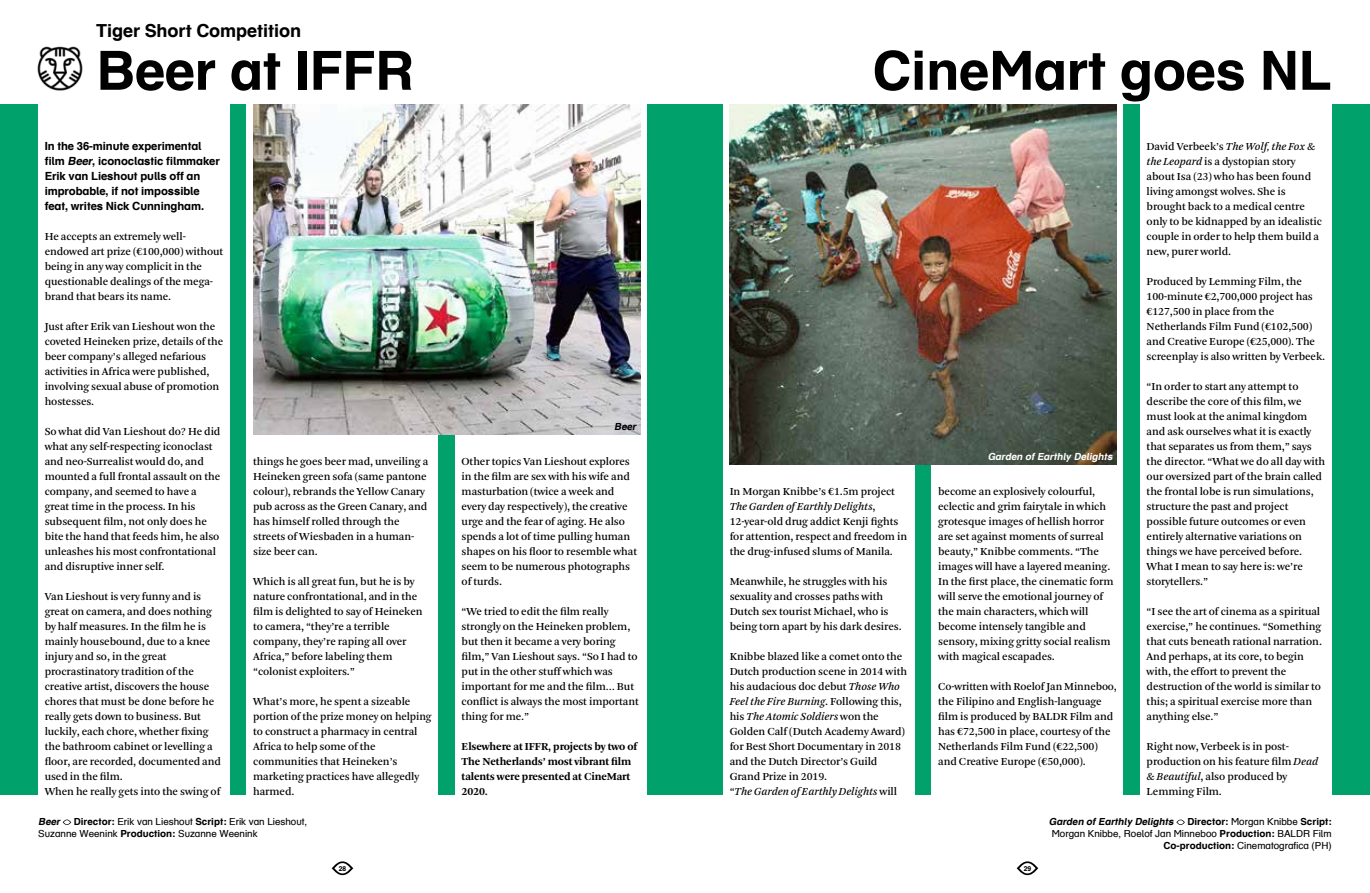
<style>
.page{position:relative;width:1370px;height:893px;background:#fff}
.page>*{position:absolute;margin:0;border:0;box-sizing:border-box;transform-origin:0 0}
.t1{font:700 54px "Eye Schulbuch";letter-spacing:-.005em;color:#000}
.t2{font:700 18px "Eye Schulbuch";letter-spacing:-.005em;color:#000}
.t3{font:11.25px/15px "Arnhem";letter-spacing:-.01em;color:#000}
.t4{font:700 11.25px/15px "Eye Schulbuch";letter-spacing:-.01em;color:#000}
.t5{font:700 11.25px/15px "Arnhem";letter-spacing:-.01em;color:#000}
.t6{font:9.75px/12px "Eye Schulbuch";color:#000}
.t7{font:italic 700 9.75px "Eye Schulbuch";color:#fff}
.t8{font:italic 700 9.75px "Eye Schulbuch";color:#000}
.t9{font:700 6.75px "Eye Schulbuch";color:#000}
.s1{font-style:italic}
.s2{font-weight:700;font-style:italic}
.s3{font-weight:700}
</style>
<div class="page">
<div style="left:0;top:105px;width:1369px;height:690px;background:#00a16a"></div>
<svg style="left:331px;top:861px;width:22px;height:14px"></svg>
<svg style="left:1016px;top:861px;width:22px;height:14px"></svg>
<div style="left:723px;top:102px;width:191px;height:706px;background:#fff"></div>
<div style="left:455px;top:102px;width:191px;height:706px;background:#fff"></div>
<div style="left:247px;top:102px;width:191px;height:706px;background:#fff"></div>
<div style="left:38px;top:102px;width:192px;height:706px;background:#fff"></div>
<div style="left:931px;top:102px;width:192px;height:706px;background:#fff"></div>
<div style="left:1140px;top:102px;width:191px;height:706px;background:#fff"></div>
<img style="left:729px;top:105px;width:387px;height:360px">
<img style="left:253px;top:105px;width:387px;height:330px">
<svg style="left:63px;top:819px;width:8px;height:6px"></svg>
<svg style="left:1176px;top:819px;width:8px;height:6px"></svg>
<img style="left:37px;top:46px;width:46px;height:45px">
<h2 class="t2" style="left:96px;top:19px;width:207px">Tiger Short Competition</h2>
<h1 class="t1" style="left:96px;top:36px;width:319px">Beer at IFFR</h1>
<h1 class="t1" style="left:872px;top:36px;width:461px">CineMart goes NL</h1>
<p class="t4" style="left:45px;top:138px;width:177px">In the 36-minute experimental film <span class="s1">Beer</span>, iconoclastic filmmaker<br>Erik van Lieshout pulls off an improbable, if not impossible feat, writes Nick Cunningham.</p>
<p class="t3" style="left:45px;top:229px;width:180px">He accepts an extremely well&shy;endowed art prize (€100,000) without being in any way complicit in the questionable dealings of the mega&shy;brand that bears its name.</p>
<p class="t3" style="left:45px;top:319px;width:180px">Just after Erik van Lieshout won the coveted Heineken prize, details of the beer company’s alleged nefarious activities in Africa were published, involving sexual abuse of promotion hostesses.</p>
<p class="t3" style="left:45px;top:424px;width:177px">So what did Van Lieshout do? He did what any self-respecting iconoclast and neo-Surrealist would do, and mounted a full frontal assault on the company, and seemed to have a great time in the process. In his subsequent film, not only does he bite the hand that feeds him, he also unleashes his most confrontational and disruptive inner self.</p>
<p class="t3" style="left:45px;top:589px;width:178px">Van Lieshout is very funny and is great on camera, and does nothing by half measures. In the film he is mainly housebound, due to a knee injury and so, in the great procrastinatory tradition of the creative artist, discovers the house chores that must be done before he really gets down to business. But luckily, each chore, whether fixing the bathroom cabinet or levelling a floor, are recorded, documented and used in the film.<br>When he really gets into the swing of</p>
<p class="t3" style="left:253px;top:454px;width:177px">things he goes beer mad, unveiling a<br>Heineken green sofa (same pantone colour), rebrands the Yellow Canary pub across as the Green Canary, and has himself rolled through the streets of Wiesbaden in a human&shy;size beer can.</p>
<p class="t3" style="left:253px;top:574px;width:171px">Which is all great fun, but he is by nature confrontational, and in the film is delighted to say of Heineken to camera, “they’re a terrible company, they’re raping all over<br>Africa,” before labeling them “colonist exploiters.”</p>
<p class="t3" style="left:253px;top:694px;width:180px">What’s more, he spent a sizeable portion of the prize money on helping to construct a pharmacy in central<br>Africa to help some of the communities that Heineken’s marketing practices have allegedly harmed.</p>
<p class="t8" style="left:614px;top:420px;width:25px">Beer</p>
<p class="t3" style="left:461px;top:454px;width:177px">Other topics Van Lieshout explores in the film are sex with his wife and masturbation (twice a week and every day respectively), the creative urge and the fear of aging. He also spends a lot of time pulling human shapes on his floor to resemble what seem to be numerous photographs of turds.</p>
<p class="t3" style="left:461px;top:604px;width:179px">“We tried to edit the film really strongly on the Heineken problem, but then it became a very boring film,” Van Lieshout says. “So I had to put in the other stuff which was important for me and the film… But conflict is always the most important thing for me.”</p>
<p class="t5" style="left:461px;top:739px;width:177px">Elsewhere at IFFR, projects by two of<br>The Netherlands’ most vibrant film talents were presented at CineMart<br>2020.</p>
<p class="t3" style="left:729px;top:484px;width:179px">In Morgan Knibbe’s €1.5m project <span class="s1">The Garden of Earthly Delights</span>, 12-year-old drug addict Kenji fights for attention, respect and freedom in the drug-infused slums of Manila.</p>
<p class="t3" style="left:729px;top:574px;width:173px">Meanwhile, he struggles with his sexuality and crosses paths with Dutch sex tourist Michael, who is being torn apart by his dark desires.</p>
<p class="t3" style="left:729px;top:649px;width:179px">Knibbe blazed like a comet onto the<br>Dutch production scene in 2014 with his audacious doc debut <span class="s1">Those Who<br>Feel the Fire Burning</span>. Following this, his <span class="s1">The Atomic Soldiers</span> won the<br>Golden Calf (Dutch Academy Award) for Best Short Documentary in 2018 and the Dutch Director’s Guild<br>Grand Prize in 2019.<br>“<span class="s1">The Garden of Earthly Delights</span> will</p>
<p class="t7" style="left:987px;top:450px;width:128px">Garden ofEarthly Delights</p>
<p class="t3" style="left:938px;top:484px;width:177px">become an explosively colourful, eclectic and grim fairytale in which grotesque images of hellish horror are set against moments of surreal beauty,” Knibbe comments. “The images will have a layered meaning.<br>In the first place, the cinematic form will serve the emotional journey of the main characters, which will become intensely tangible and sensory, mixing gritty social realism with magical escapades.</p>
<p class="t3" style="left:938px;top:679px;width:180px">Co-written with Roelof Jan Minneboo, the Filipino and English-language film is produced by BALDR Film and has €72,500 in place, courtesy of the Netherlands Film Fund (€22,500) and Creative Europe (€50,000).</p>
<p class="t3" style="left:1146px;top:139px;width:177px">David Verbeek’s <span class="s1">The Wolf, the Fox &amp; the Leopard</span> is a dystopian story about Isa (23) who has been found living amongst wolves. She is brought back to a medical centre only to be kidnapped by an idealistic couple in order to help them build a new, purer world.</p>
<p class="t3" style="left:1146px;top:274px;width:180px">Produced by Lemming Film, the 100-minute €2,700,000 project has €127,500 in place from the Netherlands Film Fund (€102,500) and Creative Europe (€25,000). The screenplay is also written by Verbeek.</p>
<p class="t3" style="left:1146px;top:379px;width:180px">“In order to start any attempt to describe the core of this film, we must look at the animal kingdom and ask ourselves what it is exactly that separates us from them,” says the director. “What we do all day with our oversized part of the brain called the frontal lobe is run simulations, structure the past and project possible future outcomes or even entirely alternative variations on things we have perceived before.<br>What I mean to say here is: we’re storytellers.”</p>
<p class="t3" style="left:1146px;top:604px;width:177px">“I see the art of cinema as a spiritual exercise,” he continues. “Something that cuts beneath rational narration.<br>And perhaps, at its core, to begin with, the effort to prevent the destruction of the world is similar to this; a spiritual exercise more than anything else.”</p>
<p class="t3" style="left:1146px;top:739px;width:173px">Right now, Verbeek is in post&shy;production on his feature film <span class="s1">Dead &amp; Beautiful</span>, also produced by<br>Lemming Film.</p>
<p class="t6" style="left:38px;top:815px;width:270px"><span class="s2">Beer</span> <span class="s3">Director:</span> Erik van Lieshout <span class="s3">Script:</span> Erik van Lieshout,<br>Suzanne Weenink <span class="s3">Production:</span> Suzanne Weenink</p>
<p class="t6" style="left:1048px;top:815px;width:284px;text-align:right"><span class="s2">Garden ofEarthly Delights</span> <span class="s3">Director:</span> Morgan Knibbe <span class="s3">Script:<br></span>Morgan Knibbe, Roelof Jan Minneboo <span class="s3">Production:</span> BALDR Film<br><span class="s3">Co-production:</span> Cinematografica (PH)</p>
<p class="t9" style="left:339px;top:864px;width:9px">28</p>
<p class="t9" style="left:1023px;top:864px;width:9px">29</p>
</div>
